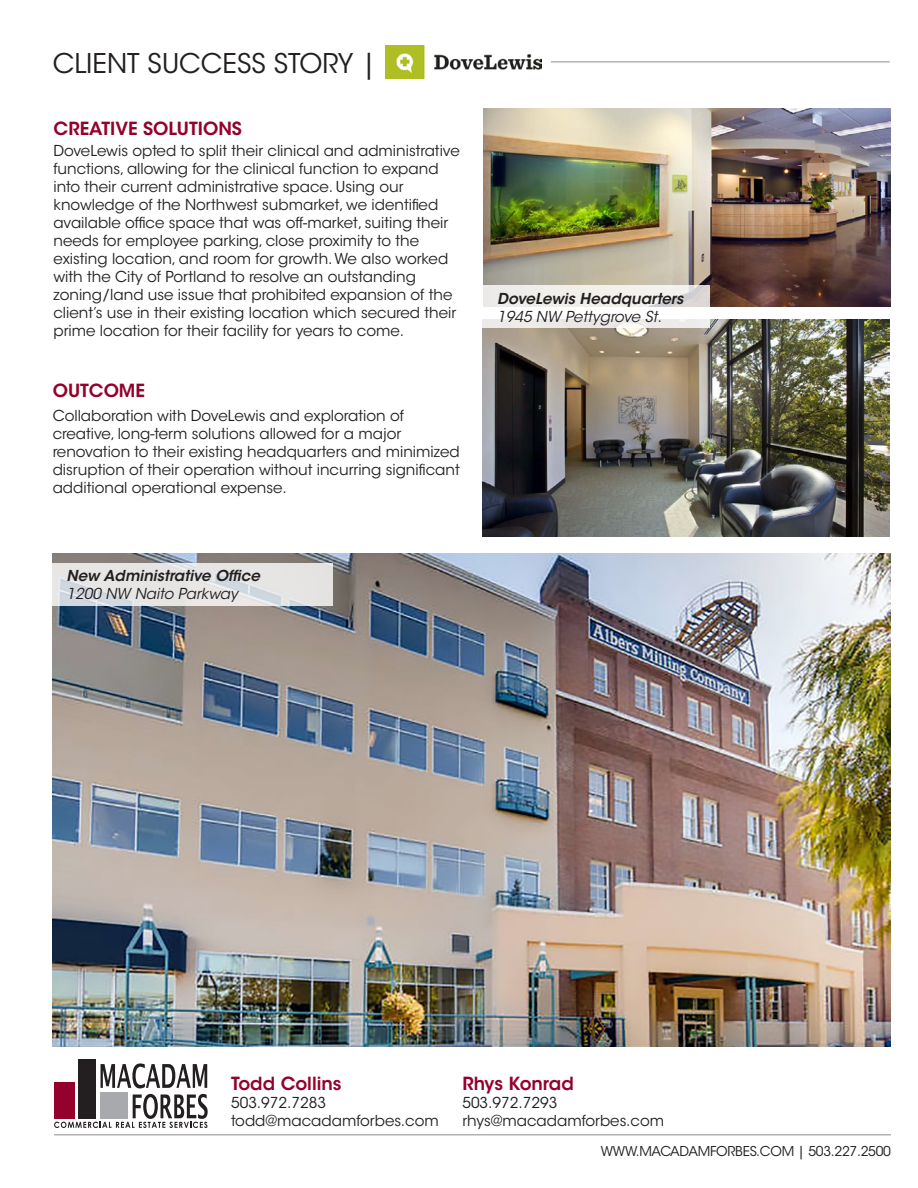
<style>
.page{position:relative;width:918px;height:1188px;background:#fff}
.page>*{position:absolute;margin:0;border:0;box-sizing:border-box;transform-origin:0 0}
.t1{font:27px "ITC Avant Garde Std";color:#231f20}
.t2{font:600 18px "ITC Avant Garde Std";color:#93012c}
.t3{font:15px/18px "ITC Avant Garde Std";color:#231f20}
.t4{font:italic 600 15px "ITC Avant Garde Std";color:#231f20}
.t5{font:italic 15px "ITC Avant Garde Std";color:#231f20}
.t6{font:13.5px "ITC Avant Garde Std";letter-spacing:-.02em;color:#231f20}
</style>
<div class="page">
<svg style="left:101px;top:1063px;width:106px;height:25px"></svg>
<div style="left:54px;top:1082px;width:21px;height:37px;background:#93012c"></div>
<div style="left:100px;top:1092px;width:28px;height:27px;background:#a8a9ad"></div>
<div style="left:79px;top:1059px;width:17px;height:60px;background:#231f20"></div>
<svg style="left:54px;top:1094px;width:154px;height:34px"></svg>
<hr style="left:551px;top:61px;width:339px;height:2px;background:#b4b2b2">
<img style="left:386px;top:45px;width:156px;height:33px">
<hr style="left:54px;top:1134px;width:837px;height:2px;background:#b4b2b2">
<img style="left:483px;top:108px;width:407px;height:198px">
<img style="left:52px;top:554px;width:838px;height:493px">
<img style="left:483px;top:320px;width:407px;height:216px">
<svg style="left:483px;top:285px;width:227px;height:43px;fill:#f1efeb"></svg>
<svg style="left:52px;top:563px;width:280px;height:43px;background:#e3e3e3"></svg>
<h1 class="t1" style="left:53px;top:46px;width:325px">CLIENT SUCCESS STORY |</h1>
<p class="t2" style="left:54px;top:117px;width:190px">CREATIVE SOLUTIONS</p>
<p class="t3" style="left:53px;top:142px;width:408px">DoveLewis opted to split their clinical and administrative functions, allowing for the clinical function to expand into their current administrative space. Using our knowledge of the Northwest submarket, we identified available office space that was off-market, suiting their needs for employee parking, close proximity to the existing location, and room for growth. We also worked with the City of Portland to resolve an outstanding zoning/land use issue that prohibited expansion of the client’s use in their existing location which secured their prime location for their facility for years to come.</p>
<p class="t2" style="left:53px;top:379px;width:94px">OUTCOME</p>
<p class="t3" style="left:53px;top:406px;width:409px">Collaboration with DoveLewis and exploration of creative, long-term solutions allowed for a major renovation to their existing headquarters and minimized disruption of their operation without incurring significant additional operational expense.</p>
<p class="t4" style="left:67px;top:566px;width:195px">New Administrative Office</p>
<p class="t5" style="left:67px;top:585px;width:173px">1200 NW Naito Parkway</p>
<p class="t4" style="left:497px;top:289px;width:188px">DoveLewis Headquarters</p>
<p class="t5" style="left:497px;top:307px;width:166px">1945 NW Pettygrove St.</p>
<p class="t2" style="left:231px;top:1072px;width:112px">Todd Collins</p>
<p class="t3" style="left:231px;top:1094px;width:209px">503.972.7283 todd@macadamforbes.com</p>
<p class="t2" style="left:462px;top:1072px;width:113px">Rhys Konrad</p>
<p class="t3" style="left:462px;top:1094px;width:203px">503.972.7293 rhys@macadamforbes.com</p>
<p class="t6" style="left:601px;top:1143px;width:292px">WWW.MACADAMFORBES.COM | 503.227.2500</p>
</div>
